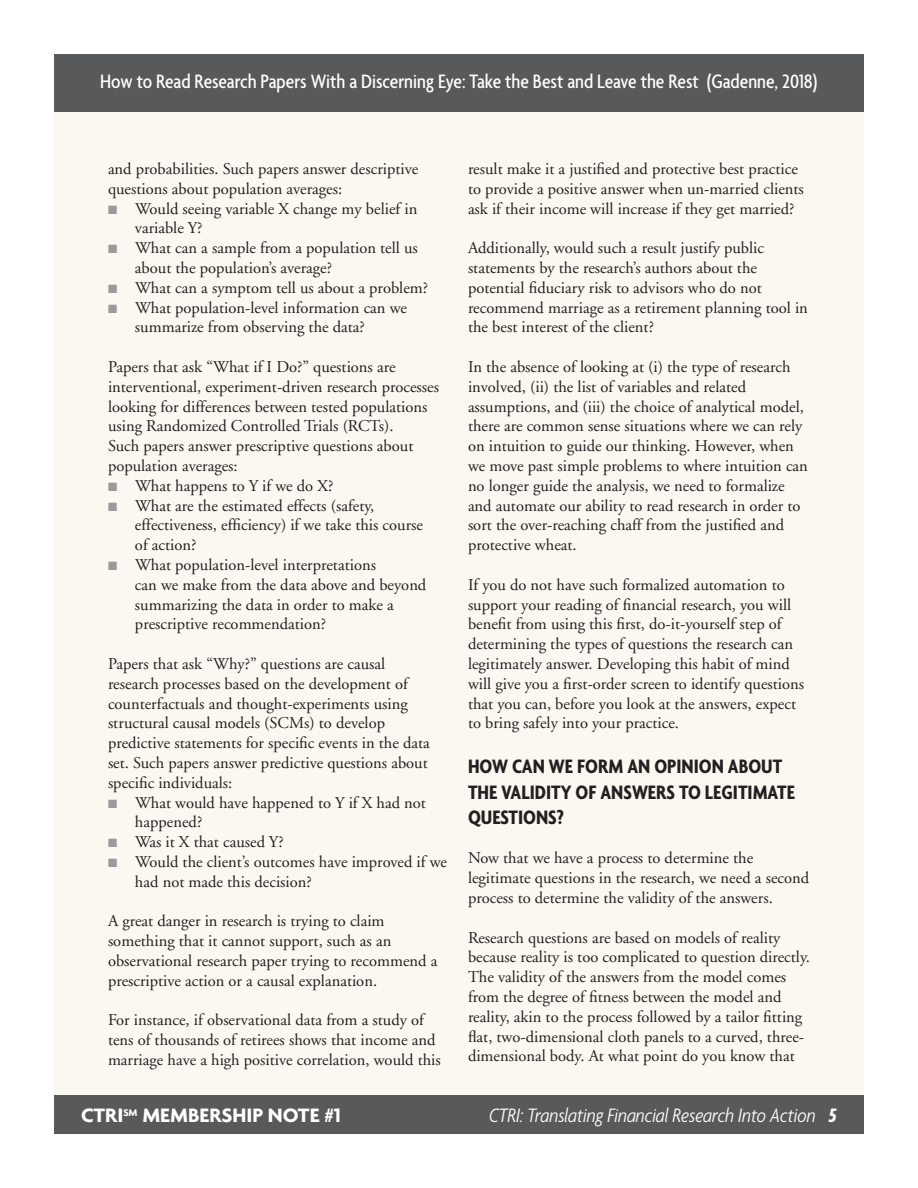
<style>
.page{position:relative;width:918px;height:1188px;background:#fff}
.page>*{position:absolute;margin:0;border:0;box-sizing:border-box;transform-origin:0 0}
.t1{font:500 condensed 21px "Agenda";color:#fff}
.t2{font:700 condensed 21px/25.2px "Agenda";color:#231f20}
.t3{font:italic 300 condensed 21px "Agenda";color:#fff}
.t4{font:700 21px "Agenda";color:#fff}
.t5{font:16.5px/19.8px "Adobe Garamond";color:#231f20}
.s1{color:#9c999a}
.s2{font-weight:700}
</style>
<div class="page">
<div style="left:54px;top:105px;width:810px;height:1001px;background:#fbf8f2"></div>
<div style="left:54px;top:54px;width:810px;height:57px;background:#58595b"></div>
<div style="left:54px;top:1096px;width:810px;height:38px;background:#58595b"></div>
<p class="t1" style="left:100px;top:69px;width:719px">How to Read Research Papers With a Discerning Eye: Take the Best and Leave the Rest (Gadenne, 2018)</p>
<p class="t5" style="left:108px;top:159px;width:312px">and probabilities. Such papers answer descriptive questions about population averages:</p>
<p class="t5" style="left:108px;top:199px;width:311px"><span class="s1">■</span> Would seeing variable X change my belief in</p>
<p class="t5" style="left:135px;top:219px;width:69px">variable Y?</p>
<p class="t5" style="left:108px;top:239px;width:311px"><span class="s1">■</span> What can a sample from a population tell us</p>
<p class="t5" style="left:135px;top:258px;width:199px">about the population’s average?</p>
<p class="t5" style="left:108px;top:278px;width:322px"><span class="s1">■</span> What can a symptom tell us about a problem?</p>
<p class="t5" style="left:108px;top:298px;width:301px"><span class="s1">■</span> What population-level information can we</p>
<p class="t5" style="left:135px;top:318px;width:231px">summarize from observing the data?</p>
<p class="t5" style="left:108px;top:357px;width:333px">Papers that ask “What if I Do?” questions are interventional, experiment-driven research processes looking for differences between tested populations using Randomized Controlled Trials (RCTs).<br>Such papers answer prescriptive questions about population averages:</p>
<p class="t5" style="left:108px;top:476px;width:227px"><span class="s1">■</span> What happens to Y if we do X?</p>
<p class="t5" style="left:108px;top:496px;width:268px"><span class="s1">■</span> What are the estimated effects (safety,</p>
<p class="t5" style="left:135px;top:516px;width:290px">effectiveness, efficiency) if we take this course</p>
<p class="t5" style="left:135px;top:536px;width:63px">of action?</p>
<p class="t5" style="left:108px;top:555px;width:270px"><span class="s1">■</span> What population-level interpretations</p>
<p class="t5" style="left:135px;top:575px;width:293px">can we make from the data above and beyond</p>
<p class="t5" style="left:135px;top:595px;width:260px">summarizing the data in order to make a</p>
<p class="t5" style="left:135px;top:615px;width:193px">prescriptive recommendation?</p>
<p class="t5" style="left:108px;top:654px;width:323px">Papers that ask “Why?” questions are causal research processes based on the development of counterfactuals and thought-experiments using structural causal models (SCMs) to develop predictive statements for specific events in the data set. Such papers answer predictive questions about specific individuals:</p>
<p class="t5" style="left:108px;top:793px;width:320px"><span class="s1">■</span> What would have happened to Y if X had not</p>
<p class="t5" style="left:135px;top:813px;width:69px">happened?</p>
<p class="t5" style="left:108px;top:833px;width:177px"><span class="s1">■</span> Was it X that caused Y?</p>
<p class="t5" style="left:108px;top:852px;width:340px"><span class="s1">■</span> Would the client’s outcomes have improved if we</p>
<p class="t5" style="left:135px;top:872px;width:178px">had not made this decision?</p>
<p class="t5" style="left:108px;top:912px;width:331px">A great danger in research is trying to claim something that it cannot support, such as an observational research paper trying to recommend a prescriptive action or a causal explanation.</p>
<p class="t5" style="left:108px;top:1011px;width:334px">For instance, if observational data from a study of tens of thousands of retirees shows that income and marriage have a high positive correlation, would this</p>
<p class="t5" style="left:468px;top:159px;width:337px">result make it a justified and protective best practice to provide a positive answer when un-married clients ask if their income will increase if they get married?</p>
<p class="t5" style="left:468px;top:239px;width:341px">Additionally, would such a result justify public statements by the research’s authors about the potential fiduciary risk to advisors who do not recommend marriage as a retirement planning tool in the best interest of the client?</p>
<p class="t5" style="left:468px;top:357px;width:341px">In the absence of looking at (i) the type of research involved, (ii) the list of variables and related assumptions, and (iii) the choice of analytical model, there are common sense situations where we can rely on intuition to guide our thinking. However, when we move past simple problems to where intuition can no longer guide the analysis, we need to formalize and automate our ability to read research in order to sort the over-reaching chaff from the justified and protective wheat.</p>
<p class="t5" style="left:468px;top:575px;width:338px">If you do not have such formalized automation to support your reading of financial research, you will benefit from using this first, do-it-yourself step of determining the types of questions the research can legitimately answer. Developing this habit of mind will give you a first-order screen to identify questions that you can, before you look at the answers, expect to bring safely into your practice.</p>
<p class="t2" style="left:468px;top:754px;width:328px">HOW CAN WE FORM AN OPINION ABOUT<br>THE VALIDITY OF ANSWERS TO LEGITIMATE<br>QUESTIONS?</p>
<p class="t5" style="left:468px;top:849px;width:343px">Now that we have a process to determine the legitimate questions in the research, we need a second process to determine the validity of the answers.</p>
<p class="t5" style="left:468px;top:928px;width:343px">Research questions are based on models of reality because reality is too complicated to question directly.<br>The validity of the answers from the model comes from the degree of fitness between the model and reality, akin to the process followed by a tailor fitting flat, two-dimensional cloth panels to a curved, three&shy;dimensional body. At what point do you know that</p>
<p class="t4" style="left:81px;top:1102px;width:262px">CTRI<sup>SM</sup> MEMBERSHIP NOTE #1</p>
<p class="t3" style="left:489px;top:1103px;width:349px">CTRI: Translating Financial Research Into Action <span class="s2">5</span></p>
</div>
